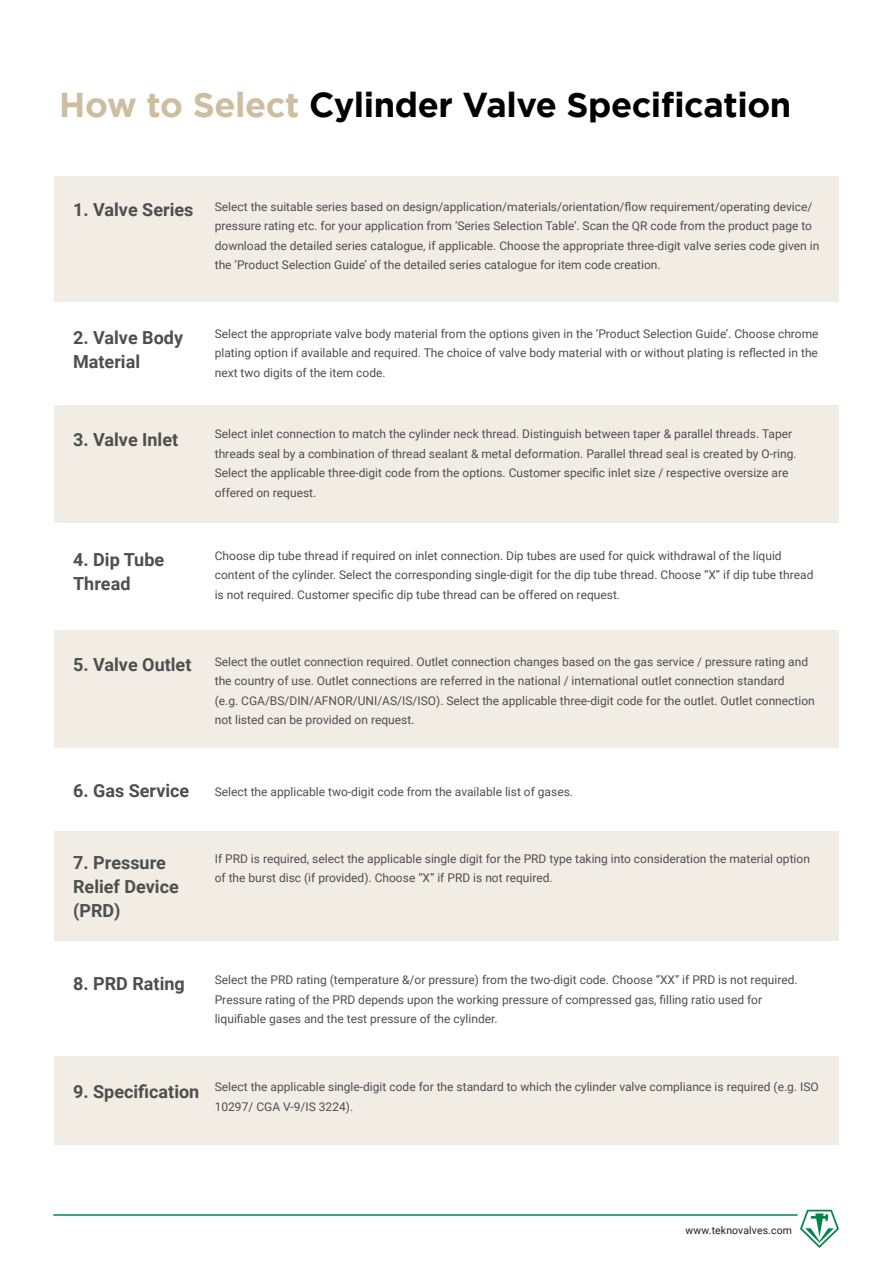
<style>
.page{position:relative;width:893px;height:1263px;background:#fff}
.page>*{position:absolute;margin:0;border:0;box-sizing:border-box;transform-origin:0 0}
.t1{font:700 34.5px "Gotham";letter-spacing:-.01em;color:#000}
.t2{font:700 18px/24px "Roboto";color:#4e4e4e}
.t3{font:12px/19.5px "Roboto";color:#4e4e4e}
.t4{font:10.5px "Roboto";letter-spacing:.01em;color:#231f20}
.s1{color:#cdbea1}
</style>
<div class="page">
<hr style="left:53px;top:1214px;width:745px;height:2px;background:#00854a">
<svg style="left:800px;top:1210px;width:39px;height:38px"></svg>
<div style="left:54px;top:177px;width:785px;height:125px;background:#f2ede4"></div>
<div style="left:54px;top:630px;width:785px;height:117px;background:#f2ede4"></div>
<div style="left:54px;top:405px;width:785px;height:118px;background:#f2ede4"></div>
<div style="left:54px;top:832px;width:785px;height:109px;background:#f2ede4"></div>
<div style="left:54px;top:1056px;width:785px;height:89px;background:#f2ede4"></div>
<p class="t1" style="left:59px;top:85px;width:734px"><span class="s1">How to Select</span> Cylinder Valve Specification</p>
<p class="t2" style="left:73px;top:197px;width:122px">1. Valve Series</p>
<p class="t3" style="left:215px;top:196px;width:606px">Select the suitable series based on design/application/materials/orientation/flow requirement/operating device/ pressure rating etc. for your application from ‘Series Selection Table’. Scan the QR code from the product page to download the detailed series catalogue, if applicable. Choose the appropriate three-digit valve series code given in the ‘Product Selection Guide’ of the detailed series catalogue for item code creation.</p>
<p class="t2" style="left:73px;top:325px;width:111px">2. Valve Body</p>
<p class="t2" style="left:73px;top:349px;width:68px">Material</p>
<p class="t3" style="left:215px;top:323px;width:605px;text-align:justify">Select the appropriate valve body material from the options given in the ‘Product Selection Guide’. Choose chrome plating option if available and required. The choice of valve body material with or without plating is reflected in the next two digits of the item code.</p>
<p class="t2" style="left:73px;top:427px;width:107px">3. Valve Inlet</p>
<p class="t3" style="left:215px;top:424px;width:583px">Select inlet connection to match the cylinder neck thread. Distinguish between taper &amp; parallel threads. Taper threads seal by a combination of thread sealant &amp; metal deformation. Parallel thread seal is created by O-ring.<br>Select the applicable three-digit code from the options. Customer specific inlet size / respective oversize are offered on request.</p>
<p class="t2" style="left:73px;top:547px;width:93px">4. Dip Tube<br>Thread</p>
<p class="t3" style="left:215px;top:545px;width:600px">Choose dip tube thread if required on inlet connection. Dip tubes are used for quick withdrawal of the liquid content of the cylinder. Select the corresponding single-digit for the dip tube thread. Choose “X” if dip tube thread is not required. Customer specific dip tube thread can be offered on request.</p>
<p class="t2" style="left:73px;top:652px;width:120px">5. Valve Outlet</p>
<p class="t3" style="left:215px;top:651px;width:595px">Select the outlet connection required. Outlet connection changes based on the gas service / pressure rating and the country of use. Outlet connections are referred in the national / international outlet connection standard</p>
<p class="t3" style="left:215px;top:690px;width:602px">(e.g. CGA/BS/DIN/AFNOR/UNI/AS/IS/ISO). Select the applicable three-digit code for the outlet. Outlet connection not listed can be provided on request.</p>
<p class="t2" style="left:73px;top:778px;width:118px">6. Gas Service</p>
<p class="t3" style="left:215px;top:781px;width:360px">Select the applicable two-digit code from the available list of gases.</p>
<p class="t2" style="left:73px;top:850px;width:107px">7. Pressure<br>Relief Device (PRD)</p>
<p class="t3" style="left:215px;top:848px;width:597px">If PRD is required, select the applicable single digit for the PRD type taking into consideration the material option of the burst disc (if provided). Choose “X” if PRD is not required.</p>
<p class="t2" style="left:73px;top:971px;width:113px">8. PRD Rating</p>
<p class="t3" style="left:215px;top:969px;width:584px">Select the PRD rating (temperature &amp;/or pressure) from the two-digit code. Choose “XX” if PRD is not required.<br>Pressure rating of the PRD depends upon the working pressure of compressed gas, filling ratio used for liquifiable gases and the test pressure of the cylinder.</p>
<p class="t2" style="left:73px;top:1079px;width:128px">9. Specification</p>
<p class="t3" style="left:215px;top:1077px;width:605px">Select the applicable single-digit code for the standard to which the cylinder valve compliance is required (e.g. ISO<br>10297/ CGA V-9/IS 3224).</p>
<p class="t4" style="left:685px;top:1223px;width:108px">www.teknovalves.com</p>
</div>
